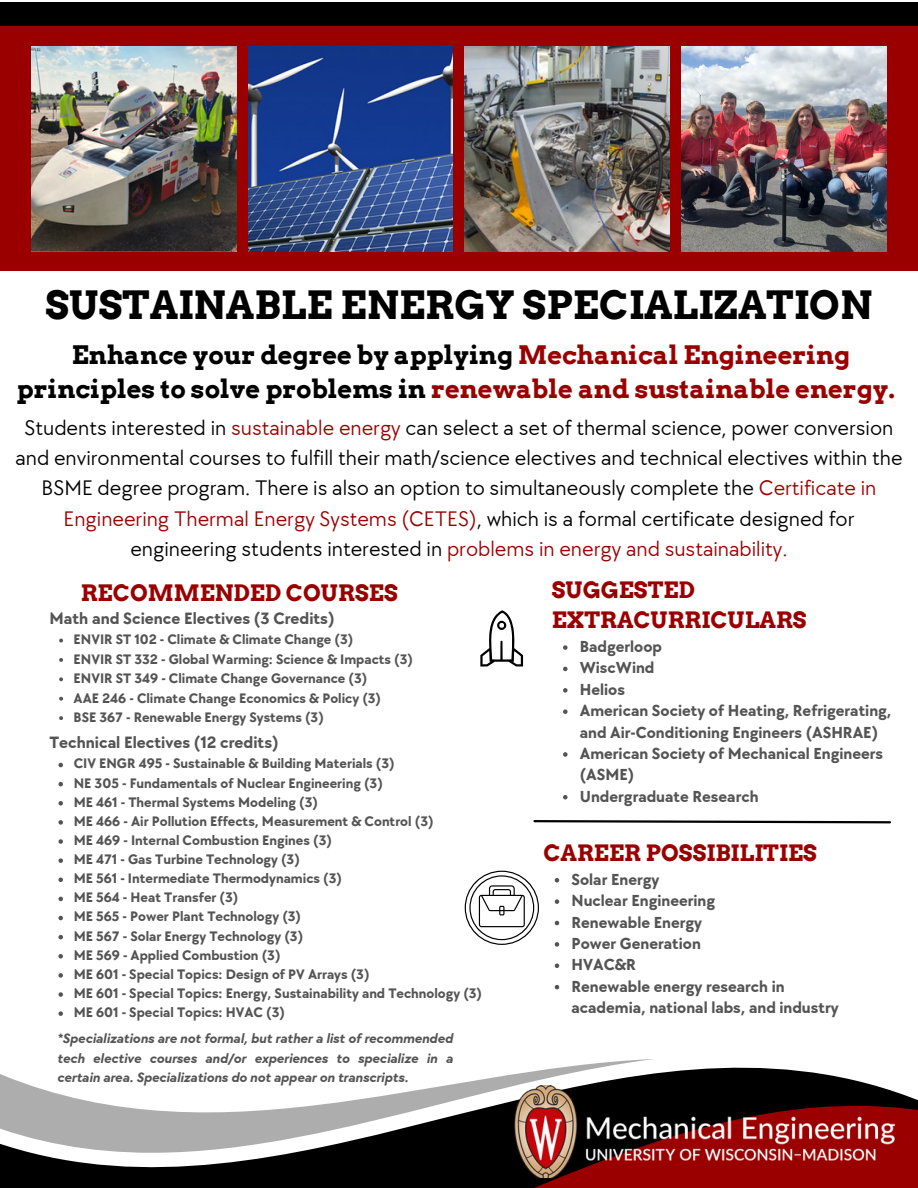
<style>
.page{position:relative;width:918px;height:1188px;background:#fff}
.page>*{position:absolute;margin:0;border:0;box-sizing:border-box;transform-origin:0 0}
.t1{font:700 39px "Arvo";color:#000}
.t2{font:700 25.5px/34.8px "Arvo";color:#000;text-align:center}
.t3{font:700 22.65px "Arvo";color:#9b0000}
.t4{font:700 22.5px "Arvo";color:#9b0000}
.t5{font:21.75px/30.3px "TT Chocolates";color:#000;text-align:center}
.t6{font:700 16.95px "TT Chocolates";color:#545454}
.t7{font:700 16.5px/21.3px "TT Chocolates";color:#545454}
.t8{font:700 14.25px "TT Chocolates";color:#545454}
.t9{font:italic 700 13.95px/19.2px "TT Chocolates";color:#545454;text-align:justify}
.s1{color:#9b0000}
</style>
<div class="page">
<div style="left:0;top:2px;width:918px;height:90px;background:#000"></div>
<div style="left:0;top:26px;width:918px;height:244px;background:#9b0000"></div>
<img style="left:31px;top:47px;width:205px;height:205px">
<img style="left:682px;top:47px;width:205px;height:205px">
<img style="left:465px;top:47px;width:204px;height:205px">
<img style="left:248px;top:47px;width:205px;height:205px">
<svg style="left:0;top:1059px;width:918px;height:129px"></svg>
<svg style="left:490px;top:1103px;width:428px;height:85px"></svg>
<img style="left:515px;top:1086px;width:395px;height:91px">
<svg style="left:533px;top:820px;width:358px;height:4px"></svg>
<svg style="left:480px;top:610px;width:43px;height:57px"></svg>
<svg style="left:465px;top:871px;width:74px;height:74px"></svg>
<svg style="left:555px;top:878px;width:4px;height:5px"></svg>
<svg style="left:555px;top:899px;width:4px;height:5px"></svg>
<svg style="left:555px;top:921px;width:4px;height:4px"></svg>
<svg style="left:555px;top:942px;width:4px;height:5px"></svg>
<svg style="left:555px;top:964px;width:4px;height:4px"></svg>
<svg style="left:555px;top:985px;width:4px;height:4px"></svg>
<svg style="left:563px;top:645px;width:5px;height:5px"></svg>
<svg style="left:563px;top:667px;width:5px;height:4px"></svg>
<svg style="left:563px;top:688px;width:5px;height:5px"></svg>
<svg style="left:563px;top:709px;width:5px;height:5px"></svg>
<svg style="left:563px;top:752px;width:5px;height:5px"></svg>
<svg style="left:563px;top:795px;width:5px;height:4px"></svg>
<svg style="left:59px;top:639px;width:4px;height:3px"></svg>
<svg style="left:59px;top:658px;width:4px;height:4px"></svg>
<svg style="left:59px;top:677px;width:4px;height:4px"></svg>
<svg style="left:59px;top:697px;width:4px;height:4px"></svg>
<svg style="left:59px;top:716px;width:4px;height:4px"></svg>
<svg style="left:58px;top:763px;width:5px;height:4px"></svg>
<svg style="left:58px;top:782px;width:5px;height:4px"></svg>
<svg style="left:58px;top:801px;width:5px;height:5px"></svg>
<svg style="left:58px;top:820px;width:5px;height:5px"></svg>
<svg style="left:58px;top:839px;width:5px;height:5px"></svg>
<svg style="left:58px;top:858px;width:5px;height:5px"></svg>
<svg style="left:58px;top:878px;width:5px;height:4px"></svg>
<svg style="left:58px;top:897px;width:5px;height:4px"></svg>
<svg style="left:58px;top:916px;width:5px;height:4px"></svg>
<svg style="left:58px;top:935px;width:5px;height:4px"></svg>
<svg style="left:58px;top:954px;width:5px;height:5px"></svg>
<svg style="left:58px;top:973px;width:5px;height:5px"></svg>
<svg style="left:58px;top:992px;width:5px;height:5px"></svg>
<svg style="left:58px;top:1011px;width:5px;height:5px"></svg>
<p class="t1" style="left:46px;top:281px;width:828px">SUSTAINABLE ENERGY SPECIALIZATION</p>
<p class="t2" style="left:17px;top:337px;width:880px">Enhance your degree by applying <span class="s1">Mechanical Engineering </span>principles to solve problems in <span class="s1">renewable and sustainable energy.</span></p>
<p class="t5" style="left:15px;top:413px;width:889px">Students interested in <span class="s1">sustainable energy</span> can select a set of thermal science, power conversion and environmental courses to fulfill their math/science electives and technical electives within the BSME degree program. There is also an option to simultaneously complete the <span class="s1">Certificate in Engineering Thermal Energy Systems (CETES)</span>, which is a formal certificate designed for engineering students interested in <span class="s1">problems in energy and sustainability.</span></p>
<p class="t3" style="left:81px;top:579px;width:319px">RECOMMENDED COURSES</p>
<p class="t8" style="left:74px;top:632px;width:281px">ENVIR ST 102 - Climate &amp; Climate Change (3)</p>
<p class="t8" style="left:74px;top:651px;width:341px">ENVIR ST 332 - Global Warming: Science &amp; Impacts (3)</p>
<p class="t8" style="left:74px;top:670px;width:295px">ENVIR ST 349 - Climate Change Governance (3)</p>
<p class="t8" style="left:74px;top:690px;width:309px">AAE 246 - Climate Change Economics &amp; Policy (3)</p>
<p class="t8" style="left:74px;top:709px;width:252px">BSE 367 - Renewable Energy Systems (3)</p>
<p class="t6" style="left:49px;top:609px;width:287px">Math and Science Electives (3 Credits)</p>
<p class="t6" style="left:49px;top:733px;width:231px">Technical Electives (12 credits)</p>
<p class="t8" style="left:74px;top:756px;width:323px">CIV ENGR 495 - Sustainable &amp; Building Materials (3)</p>
<p class="t8" style="left:74px;top:775px;width:311px">NE 305 - Fundamentals of Nuclear Engineering (3)</p>
<p class="t8" style="left:74px;top:794px;width:246px">ME 461 - Thermal Systems Modeling (3)</p>
<p class="t8" style="left:74px;top:813px;width:361px">ME 466 - Air Pollution Effects, Measurement &amp; Control (3)</p>
<p class="t8" style="left:74px;top:832px;width:260px">ME 469 - Internal Combustion Engines (3)</p>
<p class="t8" style="left:74px;top:851px;width:228px">ME 471 - Gas Turbine Technology (3)</p>
<p class="t8" style="left:74px;top:870px;width:270px">ME 561 - Intermediate Thermodynamics (3)</p>
<p class="t8" style="left:74px;top:889px;width:166px">ME 564 - Heat Transfer (3)</p>
<p class="t8" style="left:74px;top:909px;width:229px">ME 565 - Power Plant Technology (3)</p>
<p class="t8" style="left:74px;top:928px;width:231px">ME 567 - Solar Energy Technology (3)</p>
<p class="t8" style="left:74px;top:947px;width:208px">ME 569 - Applied Combustion (3)</p>
<p class="t8" style="left:74px;top:966px;width:297px">ME 601 - Special Topics: Design of PV Arrays (3)</p>
<p class="t8" style="left:74px;top:985px;width:410px">ME 601 - Special Topics: Energy, Sustainability and Technology (3)</p>
<p class="t8" style="left:74px;top:1004px;width:213px">ME 601 - Special Topics: HVAC (3)</p>
<p class="t9" style="left:57px;top:1030px;width:397px">*Specializations are not formal, but rather a list of recommended tech elective courses and/or experiences to specialize in a certain area. Specializations do not appear on transcripts.</p>
<p class="t4" style="left:552px;top:576px;width:145px">SUGGESTED</p>
<p class="t4" style="left:552px;top:607px;width:256px">EXTRACURRICULARS</p>
<p class="t7" style="left:580px;top:636px;width:84px">Badgerloop</p>
<p class="t7" style="left:580px;top:658px;width:76px">WiscWind</p>
<p class="t7" style="left:580px;top:679px;width:47px">Helios</p>
<p class="t7" style="left:580px;top:701px;width:313px">American Society of Heating, Refrigerating, and Air-Conditioning Engineers (ASHRAE)</p>
<p class="t7" style="left:580px;top:743px;width:305px">American Society of Mechanical Engineers (ASME)</p>
<p class="t7" style="left:580px;top:786px;width:180px">Undergraduate Research</p>
<p class="t4" style="left:543px;top:840px;width:275px">CAREER POSSIBILITIES</p>
<p class="t7" style="left:572px;top:869px;width:89px">Solar Energy</p>
<p class="t7" style="left:572px;top:891px;width:145px">Nuclear Engineering</p>
<p class="t7" style="left:572px;top:912px;width:132px">Renewable Energy</p>
<p class="t7" style="left:572px;top:933px;width:131px">Power Generation</p>
<p class="t7" style="left:572px;top:955px;width:66px">HVAC&amp;R</p>
<p class="t7" style="left:572px;top:976px;width:269px">Renewable energy research in academia, national labs, and industry</p>
</div>
